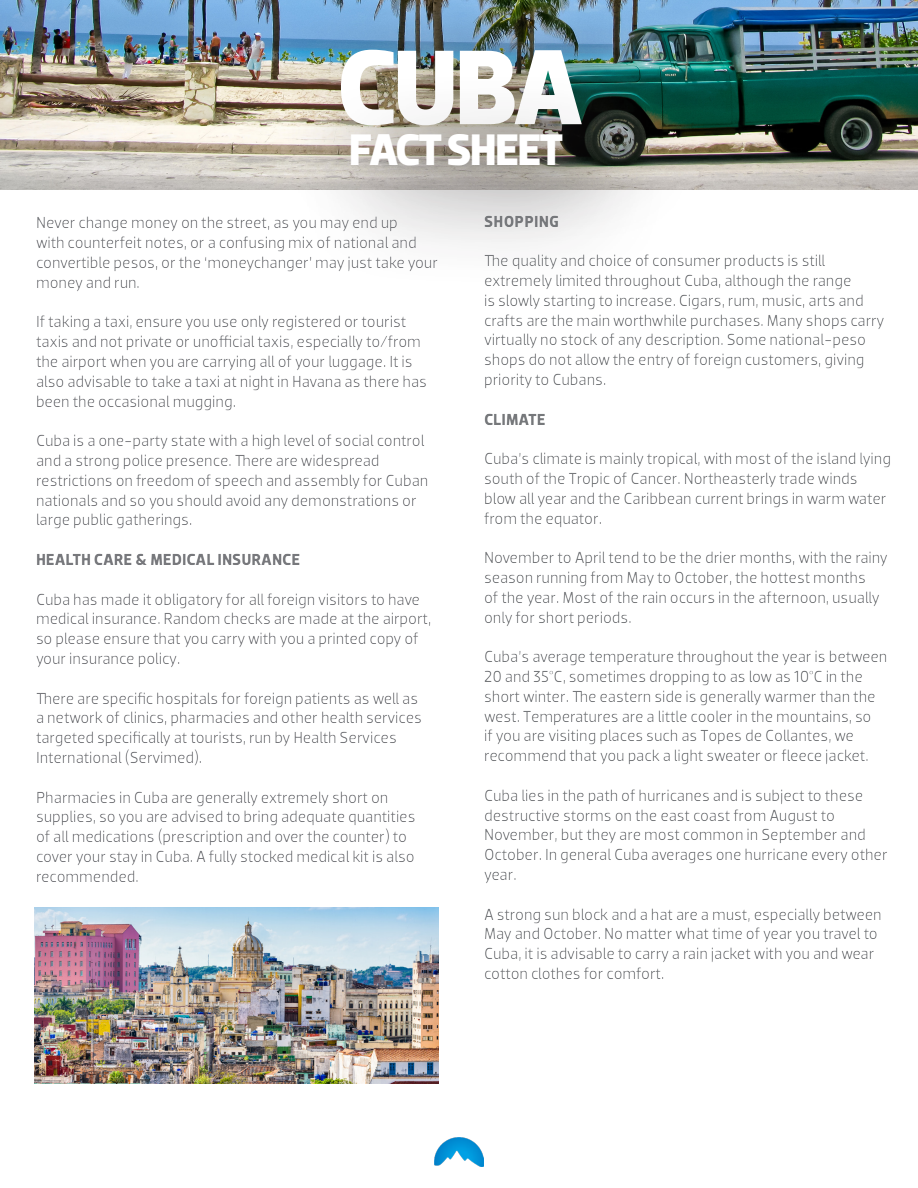
<style>
.page{position:relative;width:918px;height:1188px;background:#fff}
.page>*{position:absolute;margin:0;border:0;box-sizing:border-box;transform-origin:0 0}
.t1{font:700 108px "Dobra";color:#fff}
.t2{font:700 45px "Dobra";letter-spacing:-.04em;color:#fff}
.t3{font:16.5px/19.8px "Dobra";letter-spacing:-.005em;color:#76787b}
.t4{font:16.5px/19.8px "Dobra";color:#77787c}
.t5{font:700 16.5px "Dobra";color:#77787c}
.t6{font:700 16.5px "Dobra";letter-spacing:.015em;color:#76787b}
</style>
<div class="page">
<img style="left:434px;top:1137px;width:50px;height:29px">
<img style="left:0;top:0;width:918px;height:190px">
<div style="left:280px;top:0;width:418px;height:248px;background:#231f20;opacity:.75"></div>
<div style="left:292px;top:70px;width:384px;height:219px;background:#231f20;opacity:.75"></div>
<img style="left:34px;top:907px;width:404px;height:177px">
<h1 class="t1" style="left:337px;top:24px;width:248px">CUBA</h1>
<h2 class="t2" style="left:349px;top:124px;width:216px">FACT SHEET</h2>
<p class="t4" style="left:36px;top:213px;width:404px">Never change money on the street, as you may end up<br>with counterfeit notes, or a confusing mix of national and convertible pesos, or the ‘moneychanger’ may just take your money and run.</p>
<p class="t4" style="left:36px;top:312px;width:393px">If taking a taxi, ensure you use only registered or tourist taxis and not private or unofficial taxis, especially to/from the airport when you are carrying all of your luggage. It is also advisable to take a taxi at night in Havana as there has been the occasional mugging.</p>
<p class="t4" style="left:36px;top:431px;width:394px">Cuba is a one-party state with a high level of social control and a strong police presence. There are widespread restrictions on freedom of speech and assembly for Cuban nationals and so you should avoid any demonstrations or large public gatherings.</p>
<p class="t5" style="left:36px;top:550px;width:266px">HEALTH CARE &amp; MEDICAL INSURANCE</p>
<p class="t4" style="left:36px;top:589px;width:397px">Cuba has made it obligatory for all foreign visitors to have medical insurance. Random checks are made at the airport, so please ensure that you carry with you a printed copy of your insurance policy.</p>
<p class="t4" style="left:36px;top:688px;width:388px">There are specific hospitals for foreign patients as well as a network of clinics, pharmacies and other health services targeted specifically at tourists, run by Health Services International (Servimed).</p>
<p class="t4" style="left:36px;top:787px;width:381px">Pharmacies in Cuba are generally extremely short on supplies, so you are advised to bring adequate quantities of all medications (prescription and over the counter) to cover your stay in Cuba. A fully stocked medical kit is also recommended.</p>
<p class="t6" style="left:484px;top:211px;width:76px">SHOPPING</p>
<p class="t3" style="left:484px;top:251px;width:402px">The quality and choice of consumer products is still extremely limited throughout Cuba, although the range<br>is slowly starting to increase. Cigars, rum, music, arts and crafts are the main worthwhile purchases. Many shops carry virtually no stock of any description. Some national-peso shops do not allow the entry of foreign customers, giving priority to Cubans.</p>
<p class="t6" style="left:484px;top:409px;width:63px">CLIMATE</p>
<p class="t3" style="left:484px;top:449px;width:408px">Cuba’s climate is mainly tropical, with most of the island lying south of the Tropic of Cancer. Northeasterly trade winds blow all year and the Caribbean current brings in warm water from the equator.</p>
<p class="t3" style="left:484px;top:548px;width:405px">November to April tend to be the drier months, with the rainy season running from May to October, the hottest months<br>of the year. Most of the rain occurs in the afternoon, usually only for short periods.</p>
<p class="t3" style="left:484px;top:647px;width:405px">Cuba’s average temperature throughout the year is between 20 and 35°C, sometimes dropping to as low as 10°C in the short winter. The eastern side is generally warmer than the west. Temperatures are a little cooler in the mountains, so<br>if you are visiting places such as Topes de Collantes, we recommend that you pack a light sweater or fleece jacket.</p>
<p class="t3" style="left:484px;top:785px;width:405px">Cuba lies in the path of hurricanes and is subject to these destructive storms on the east coast from August to November, but they are most common in September and October. In general Cuba averages one hurricane every other year.</p>
<p class="t3" style="left:484px;top:904px;width:399px">A strong sun block and a hat are a must, especially between May and October. No matter what time of year you travel to Cuba, it is advisable to carry a rain jacket with you and wear cotton clothes for comfort.</p>
</div>
